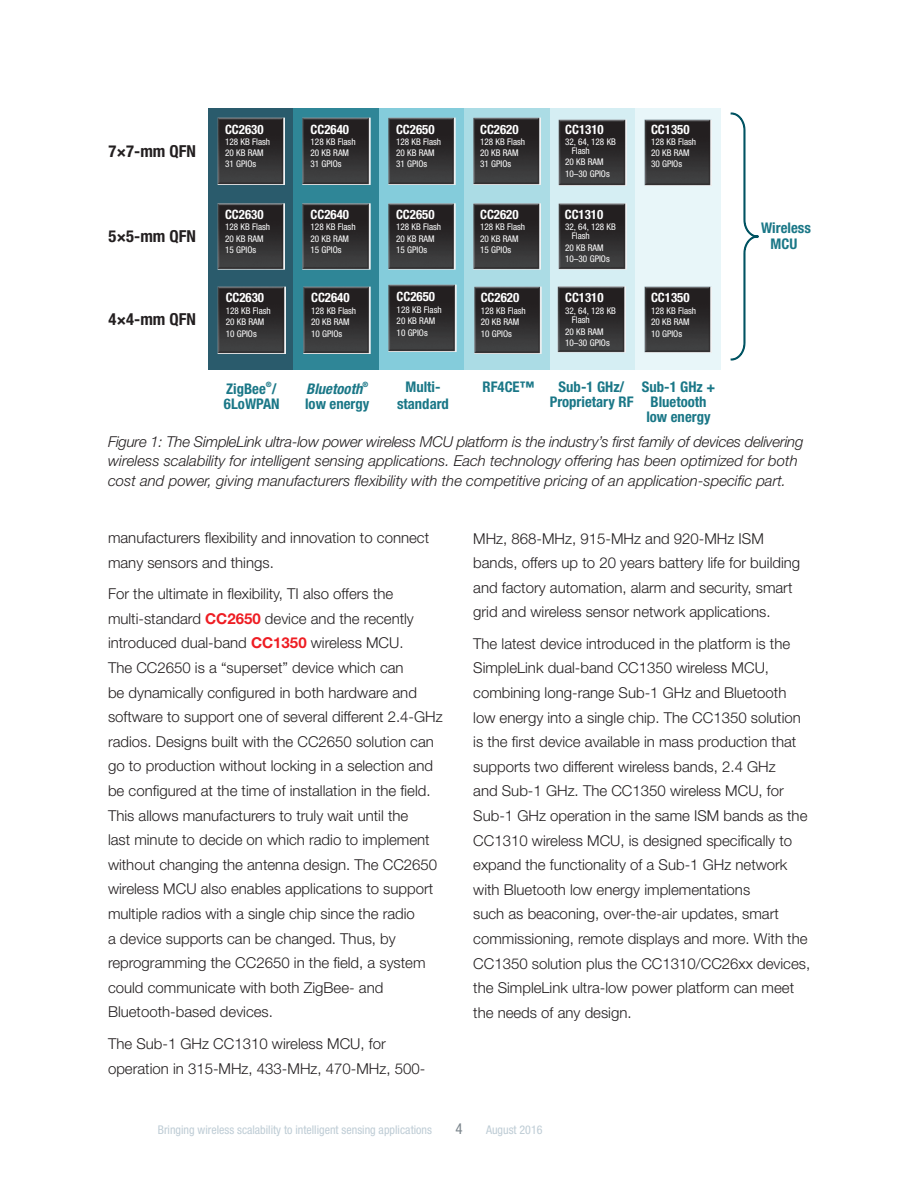
<style>
.page{position:relative;width:918px;height:1188px;background:#fff}
.page>*{position:absolute;margin:0;border:0;box-sizing:border-box;transform-origin:0 0}
.t1{font:700 condensed 16.5px "Helvetica Neue LT Std";color:#231f20}
.t2{font:300 15px/24.6px "Helvetica Neue LT Std";color:#231f20}
.t3{font:italic 300 15px/19.5px "Helvetica Neue LT Std";color:#231f20}
.t4{font:condensed 15px "Helvetica Neue LT Std";color:#7c868d}
.t5{font:700 condensed 14.7px/14.7px "Helvetica Neue LT Std";color:#1a7787;text-align:center}
.t6{font:italic 700 condensed 14.7px "Helvetica Neue LT Std";color:#1a7787}
.t7{font:700 condensed 12.9px "Helvetica Neue LT Std";color:#fff}
.t8{font:condensed 12px "Helvetica Neue LT Std";color:#beccd5}
.t9{font:condensed 9.15px/11.2px "Helvetica Neue LT Std";color:#fff}
.t10{font:700 condensed 7.35px "Helvetica Neue LT Std";color:#1a7787}
.s1{font-weight:700;color:#ee1d23}
</style>
<div class="page">
<div style="left:208px;top:109px;width:85px;height:261px;background:#2a5b6c"></div>
<img style="left:217px;top:118px;width:68px;height:67px">
<img style="left:217px;top:203px;width:68px;height:67px">
<div style="left:294px;top:109px;width:85px;height:261px;background:#2f8697"></div>
<img style="left:303px;top:118px;width:67px;height:67px">
<img style="left:303px;top:203px;width:67px;height:67px">
<div style="left:379px;top:109px;width:85px;height:261px;background:#84ccdb"></div>
<img style="left:388px;top:118px;width:68px;height:67px">
<img style="left:388px;top:203px;width:68px;height:67px">
<img style="left:218px;top:286px;width:67px;height:67px">
<img style="left:304px;top:286px;width:67px;height:67px">
<svg style="left:730px;top:112px;width:29px;height:249px"></svg>
<img style="left:389px;top:285px;width:67px;height:67px">
<div style="left:464px;top:109px;width:86px;height:261px;background:#abdce5"></div>
<img style="left:474px;top:118px;width:67px;height:67px">
<img style="left:474px;top:203px;width:67px;height:67px">
<img style="left:474px;top:286px;width:68px;height:67px">
<div style="left:550px;top:109px;width:85px;height:261px;background:#d5eef3"></div>
<div style="left:636px;top:109px;width:85px;height:261px;background:#e8f6f9"></div>
<img style="left:559px;top:119px;width:67px;height:67px">
<img style="left:559px;top:203px;width:67px;height:67px">
<img style="left:558px;top:286px;width:67px;height:67px">
<img style="left:644px;top:119px;width:68px;height:67px">
<img style="left:644px;top:286px;width:68px;height:67px">
<p class="t1" style="left:108px;top:145px;width:89px">7×7-mm QFN</p>
<p class="t1" style="left:108px;top:230px;width:89px">5×5-mm QFN</p>
<p class="t1" style="left:108px;top:313px;width:89px">4×4-mm QFN</p>
<p class="t7" style="left:225px;top:124px;width:40px">CC2630</p>
<p class="t9" style="left:225px;top:137px;width:47px">128 KB Flash<br>20 KB RAM<br>31 GPIOs</p>
<p class="t7" style="left:225px;top:210px;width:40px">CC2630</p>
<p class="t9" style="left:225px;top:222px;width:47px">128 KB Flash<br>20 KB RAM<br>15 GPIOs</p>
<p class="t7" style="left:226px;top:293px;width:40px">CC2630</p>
<p class="t9" style="left:226px;top:306px;width:47px">128 KB Flash<br>20 KB RAM<br>10 GPIOs</p>
<p class="t10" style="left:266px;top:381px;width:7px">®</p>
<p class="t5" style="left:224px;top:398px;width:57px">6LoWPAN</p>
<p class="t5" style="left:226px;top:383px;width:52px">ZigBee /</p>
<p class="t7" style="left:311px;top:124px;width:40px">CC2640</p>
<p class="t9" style="left:311px;top:137px;width:47px">128 KB Flash<br>20 KB RAM<br>31 GPIOs</p>
<p class="t7" style="left:311px;top:210px;width:40px">CC2640</p>
<p class="t9" style="left:311px;top:222px;width:47px">128 KB Flash<br>20 KB RAM<br>15 GPIOs</p>
<p class="t7" style="left:311px;top:293px;width:40px">CC2640</p>
<p class="t9" style="left:311px;top:306px;width:47px">128 KB Flash<br>20 KB RAM<br>10 GPIOs</p>
<p class="t6" style="left:306px;top:380px;width:58px">Bluetooth</p>
<p class="t10" style="left:362px;top:381px;width:7px">®</p>
<p class="t5" style="left:305px;top:398px;width:66px">low energy</p>
<p class="t7" style="left:396px;top:124px;width:40px">CC2650</p>
<p class="t9" style="left:396px;top:137px;width:47px">128 KB Flash<br>20 KB RAM<br>31 GPIOs</p>
<p class="t7" style="left:396px;top:210px;width:40px">CC2650</p>
<p class="t9" style="left:396px;top:222px;width:47px">128 KB Flash<br>20 KB RAM<br>15 GPIOs</p>
<p class="t7" style="left:397px;top:292px;width:40px">CC2650</p>
<p class="t9" style="left:397px;top:305px;width:47px">128 KB Flash<br>20 KB RAM<br>10 GPIOs</p>
<p class="t7" style="left:480px;top:124px;width:40px">CC2620</p>
<p class="t9" style="left:480px;top:137px;width:47px">128 KB Flash<br>20 KB RAM<br>31 GPIOs</p>
<p class="t7" style="left:480px;top:210px;width:40px">CC2620</p>
<p class="t9" style="left:480px;top:222px;width:47px">128 KB Flash<br>20 KB RAM<br>15 GPIOs</p>
<p class="t7" style="left:481px;top:293px;width:40px">CC2620</p>
<p class="t9" style="left:481px;top:306px;width:47px">128 KB Flash<br>20 KB RAM<br>10 GPIOs</p>
<p class="t7" style="left:565px;top:124px;width:40px">CC1310</p>
<p class="t9" style="left:572px;top:138px;width:46px;line-height:9.1px;text-indent:-7px">32, 64, 128 KB<br>Flash</p>
<p class="t9" style="left:565px;top:157px;width:46px">20 KB RAM<br>10–30 GPIOs</p>
<p class="t7" style="left:565px;top:210px;width:40px">CC1310</p>
<p class="t9" style="left:572px;top:223px;width:46px;line-height:9.1px;text-indent:-7px">32, 64, 128 KB<br>Flash</p>
<p class="t9" style="left:565px;top:243px;width:46px">20 KB RAM<br>10–30 GPIOs</p>
<p class="t7" style="left:565px;top:293px;width:40px">CC1310</p>
<p class="t9" style="left:572px;top:307px;width:46px;line-height:9.1px;text-indent:-7px">32, 64, 128 KB<br>Flash</p>
<p class="t9" style="left:565px;top:326px;width:46px">20 KB RAM<br>10–30 GPIOs</p>
<p class="t7" style="left:651px;top:124px;width:40px">CC1350</p>
<p class="t9" style="left:651px;top:137px;width:47px">128 KB Flash<br>20 KB RAM<br>30 GPIOs</p>
<p class="t7" style="left:651px;top:293px;width:40px">CC1350</p>
<p class="t9" style="left:651px;top:306px;width:47px">128 KB Flash<br>20 KB RAM<br>10 GPIOs</p>
<p class="t5" style="left:405px;top:381px;width:37px">Multi-</p>
<p class="t5" style="left:550px;top:381px;width:85px">Sub-1 GHz/<br>Proprietary RF</p>
<p class="t5" style="left:642px;top:381px;width:75px">Sub-1 GHz +<br>Bluetooth low energy</p>
<p class="t5" style="left:483px;top:381px;width:53px">RF4CE™</p>
<p class="t5" style="left:397px;top:398px;width:53px">standard</p>
<p class="t5" style="left:761px;top:222px;width:51px;line-height:15.5px">Wireless<br>MCU</p>
<p class="t3" style="left:108px;top:431px;width:697px">Figure 1: The SimpleLink ultra-low power wireless MCU platform is the industry’s first family of devices delivering wireless scalability for intelligent sensing applications. Each technology offering has been optimized for both cost and power, giving manufacturers flexibility with the competitive pricing of an application-specific part.</p>
<p class="t2" style="left:108px;top:525px;width:323px">manufacturers flexibility and innovation to connect many sensors and things.</p>
<p class="t2" style="left:108px;top:581px;width:336px">For the ultimate in flexibility, TI also offers the multi-standard <span class="s1">CC2650</span> device and the recently introduced dual-band <span class="s1">CC1350</span> wireless MCU.<br>The CC2650 is a “superset” device which can<br>be dynamically configured in both hardware and software to support one of several different 2.4-GHz radios. Designs built with the CC2650 solution can go to production without locking in a selection and be configured at the time of installation in the field.<br>This allows manufacturers to truly wait until the<br>last minute to decide on which radio to implement without changing the antenna design. The CC2650 wireless MCU also enables applications to support multiple radios with a single chip since the radio<br>a device supports can be changed. Thus, by reprogramming the CC2650 in the field, a system could communicate with both ZigBee- and Bluetooth-based devices.</p>
<p class="t2" style="left:108px;top:1031px;width:319px">The Sub-1 GHz CC1310 wireless MCU, for operation in 315-MHz, 433-MHz, 470-MHz, 500-</p>
<p class="t2" style="left:473px;top:526px;width:329px">MHz, 868-MHz, 915-MHz and 920-MHz ISM bands, offers up to 20 years battery life for building and factory automation, alarm and security, smart grid and wireless sensor network applications.</p>
<p class="t2" style="left:473px;top:631px;width:339px">The latest device introduced in the platform is the SimpleLink dual-band CC1350 wireless MCU, combining long-range Sub-1 GHz and Bluetooth low energy into a single chip. The CC1350 solution is the first device available in mass production that supports two different wireless bands, 2.4 GHz<br>and Sub-1 GHz. The CC1350 wireless MCU, for Sub-1 GHz operation in the same ISM bands as the CC1310 wireless MCU, is designed specifically to expand the functionality of a Sub-1 GHz network with Bluetooth low energy implementations<br>such as beaconing, over-the-air updates, smart commissioning, remote displays and more. With the CC1350 solution plus the CC1310/CC26xx devices, the SimpleLink ultra-low power platform can meet the needs of any design.</p>
<p class="t8" style="left:158px;top:1123px;width:276px">Bringing wireless scalability to intelligent sensing applications</p>
<p class="t4" style="left:455px;top:1120px;width:9px">4</p>
<p class="t8" style="left:486px;top:1123px;width:58px">August 2016</p>
</div>
